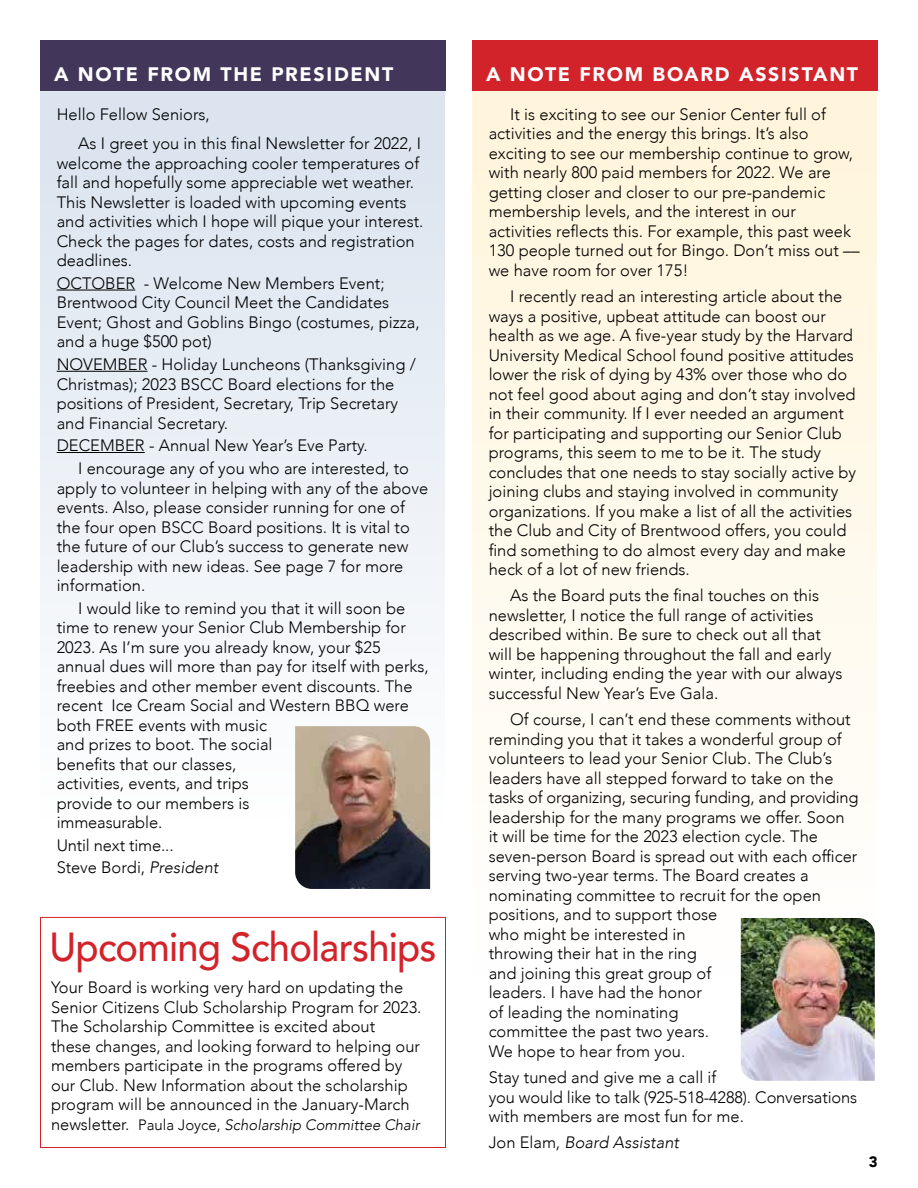
<style>
.page{position:relative;width:918px;height:1188px;background:#fff}
.page>*{position:absolute;margin:0;border:0;box-sizing:border-box;transform-origin:0 0}
.t1{font:500 40.5px "Avenir";letter-spacing:-.02em;color:#d2232a;scale:.94 1}
.t2{font:900 19.5px "Avenir";letter-spacing:.085em;color:#fff}
.t3{font:300 16.5px/19.5px "Avenir";color:#000}
.t4{font:italic 300 16.5px "Avenir";letter-spacing:.005em;color:#000}
.t5{font:italic 300 15px "Avenir";color:#000}
.t6{font:900 15px "Avenir";color:#000}
.s1{font-style:italic}
.s2{font-style:normal}
.s3{font-style:normal;font-size:16.5px}
</style>
<div class="page">
<div style="left:40px;top:89px;width:406px;height:839px;background:linear-gradient(to bottom,#d9e2ee,#fff)"></div>
<div style="left:472px;top:89px;width:406px;height:1016px;background:linear-gradient(to bottom,#fff5da,#fff)"></div>
<div style="left:40px;top:40px;width:406px;height:51px;background:#42365a"></div>
<div style="left:472px;top:40px;width:406px;height:51px;background:#d2232a"></div>
<img style="left:295px;top:726px;width:135px;height:163px">
<hr style="left:57px;top:290px;width:78px;height:1px;background:#000">
<hr style="left:57px;top:371px;width:90px;height:1px;background:#000">
<hr style="left:57px;top:452px;width:88px;height:1px;background:#000">
<img style="left:741px;top:918px;width:134px;height:163px">
<div style="left:40px;top:917px;width:406px;height:231px;border:1px solid #d2232a"></div>
<p class="t2" style="left:54px;top:57px;width:341px">A NOTE FROM THE PRESIDENT</p>
<p class="t2" style="left:486px;top:57px;width:374px">A NOTE FROM BOARD ASSISTANT</p>
<p class="t3" style="left:78px;top:100px;width:344px;line-height:29.2px;text-indent:-21px">Hello Fellow Seniors,<br>As I greet you in this final Newsletter for 2022, I</p>
<p class="t3" style="left:57px;top:153px;width:368px">welcome the approaching cooler temperatures of fall and hopefully some appreciable wet weather.<br>This Newsletter is loaded with upcoming events and activities which I hope will pique your interest.<br>Check the pages for dates, costs and registration deadlines.</p>
<p class="t3" style="left:57px;top:273px;width:364px">OCTOBER - Welcome New Members Event; Brentwood City Council Meet the Candidates Event; Ghost and Goblins Bingo (costumes, pizza, and a huge $500 pot)</p>
<p class="t3" style="left:57px;top:355px;width:361px">NOVEMBER - Holiday Luncheons (Thanksgiving / Christmas); 2023 BSCC Board elections for the positions of President, Secretary, Trip Secretary and Financial Secretary.</p>
<p class="t3" style="left:78px;top:434px;width:332px;line-height:22.8px;text-indent:-21px">DECEMBER - Annual New Year’s Eve Party.<br>I encourage any of you who are interested, to</p>
<p class="t3" style="left:57px;top:478px;width:373px">apply to volunteer in helping with any of the above events. Also, please consider running for one of the four open BSCC Board positions. It is vital to the future of our Club’s success to generate new leadership with new ideas. See page 7 for more information.</p>
<p class="t3" style="left:57px;top:598px;width:374px;text-indent:21px">I would like to remind you that it will soon be time to renew your Senior Club Membership for 2023. As I’m sure you already know, your $25 annual dues will more than pay for itself with perks, freebies and other member event discounts. The recent Ice Cream Social and Western BBQ were both FREE events with music<br>and prizes to boot. The social<br>benefits that our classes,<br>activities, events, and trips<br>provide to our members is<br>immeasurable.</p>
<p class="t3" style="left:57px;top:834px;width:163px;line-height:22px">Until next time...<br>Steve Bordi, <span class="s1">President</span></p>
<p class="t3" style="left:489px;top:105px;width:372px;text-indent:21px">It is exciting to see our Senior Center full of activities and the energy this brings. It’s also exciting to see our membership continue to grow, with nearly 800 paid members for 2022. We are getting closer and closer to our pre-pandemic membership levels, and the interest in our activities reflects this. For example, this past week 130 people turned out for Bingo. Don’t miss out –– we have room for over 175!</p>
<p class="t3" style="left:489px;top:287px;width:369px;text-indent:21px">I recently read an interesting article about the ways a positive, upbeat attitude can boost our health as we age. A five-year study by the Harvard University Medical School found positive attitudes lower the risk of dying by 43% over those who do not feel good about aging and don’t stay involved in their community. If I ever needed an argument for participating and supporting our Senior Club programs, this seem to me to be it. The study concludes that one needs to stay socially active by joining clubs and staying involved in community organizations. If you make a list of all the activities the Club and City of Brentwood offers, you could find something to do almost every day and make heck of a lot of new friends.</p>
<p class="t3" style="left:489px;top:586px;width:355px;text-indent:21px">As the Board puts the final touches on this newsletter, I notice the full range of activities described within. Be sure to check out all that will be happening throughout the fall and early winter, including ending the year with our always successful New Year’s Eve Gala.</p>
<p class="t3" style="left:489px;top:710px;width:372px;text-indent:21px">Of course, I can’t end these comments without reminding you that it takes a wonderful group of volunteers to lead your Senior Club. The Club’s leaders have all stepped forward to take on the tasks of organizing, securing funding, and providing leadership for the many programs we offer. Soon<br>it will be time for the 2023 election cycle. The seven-person Board is spread out with each officer serving two-year terms. The Board creates a nominating committee to recruit for the open positions, and to support those<br>who might be interested in<br>throwing their hat in the ring<br>and joining this great group of<br>leaders. I have had the honor<br>of leading the nominating<br>committee the past two years.<br>We hope to hear from you.</p>
<p class="t3" style="left:489px;top:1068px;width:370px">Stay tuned and give me a call if<br>you would like to talk (925-518-4288). Conversations with members are most fun for me.</p>
<p class="t4" style="left:489px;top:1133px;width:192px"><span class="s2">Jon Elam,</span> Board Assistant</p>
<h1 class="t1" style="left:49px;top:912px;width:413px">Upcoming Scholarships</h1>
<p class="t3" style="left:51px;top:978px;width:372px">Your Board is working very hard on updating the Senior Citizens Club Scholarship Program for 2023.<br>The Scholarship Committee is excited about<br>these changes, and looking forward to helping our members participate in the programs offered by our Club. New Information about the scholarship program will be announced in the January-March</p>
<p class="t5" style="left:51px;top:1116px;width:370px"><span class="s3">newsletter.</span> <span class="s2">Paula Joyce,</span> Scholarship Committee Chair</p>
<p class="t6" style="left:869px;top:1149px;width:10px">3</p>
</div>
